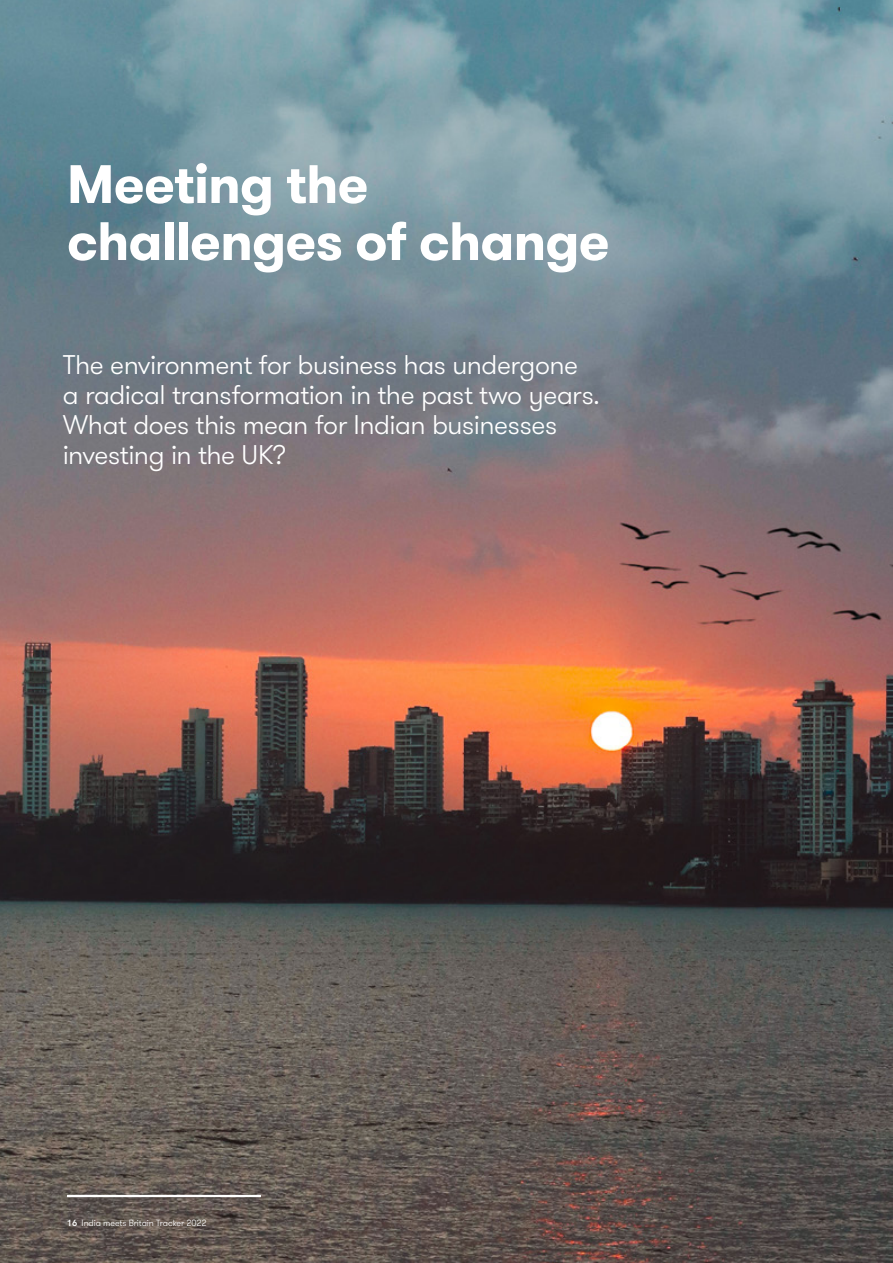
<style>
.page{position:relative;width:893px;height:1263px;background:#fff}
.page>*{position:absolute;margin:0;border:0;box-sizing:border-box;transform-origin:0 0}
.t1{font:700 54px/57px "GT Walsheim Pro";letter-spacing:-.015em;color:#fff}
.t2{font:300 27px/30px "GT Walsheim Pro";letter-spacing:-.02em;color:#fff}
.t3{font:300 9px "GT Walsheim Pro";letter-spacing:-.01em;color:#fff}
.s1{font-weight:500}
</style>
<div class="page">
<img style="left:0;top:0;width:893px;height:1263px">
<hr style="left:67px;top:1195px;width:194px;height:2px;background:#fff">
<h1 class="t1" style="left:67px;top:156px;width:544px">Meeting the challenges of change</h1>
<p class="t2" style="left:63px;top:350px;width:539px">The environment for business has undergone a radical transformation in the past two years.<br>What does this mean for Indian businesses investing in the UK?</p>
<p class="t3" style="left:67px;top:1217px;width:141px"><span class="s1">16</span> India meets Britain Tracker 2022</p>
</div>
